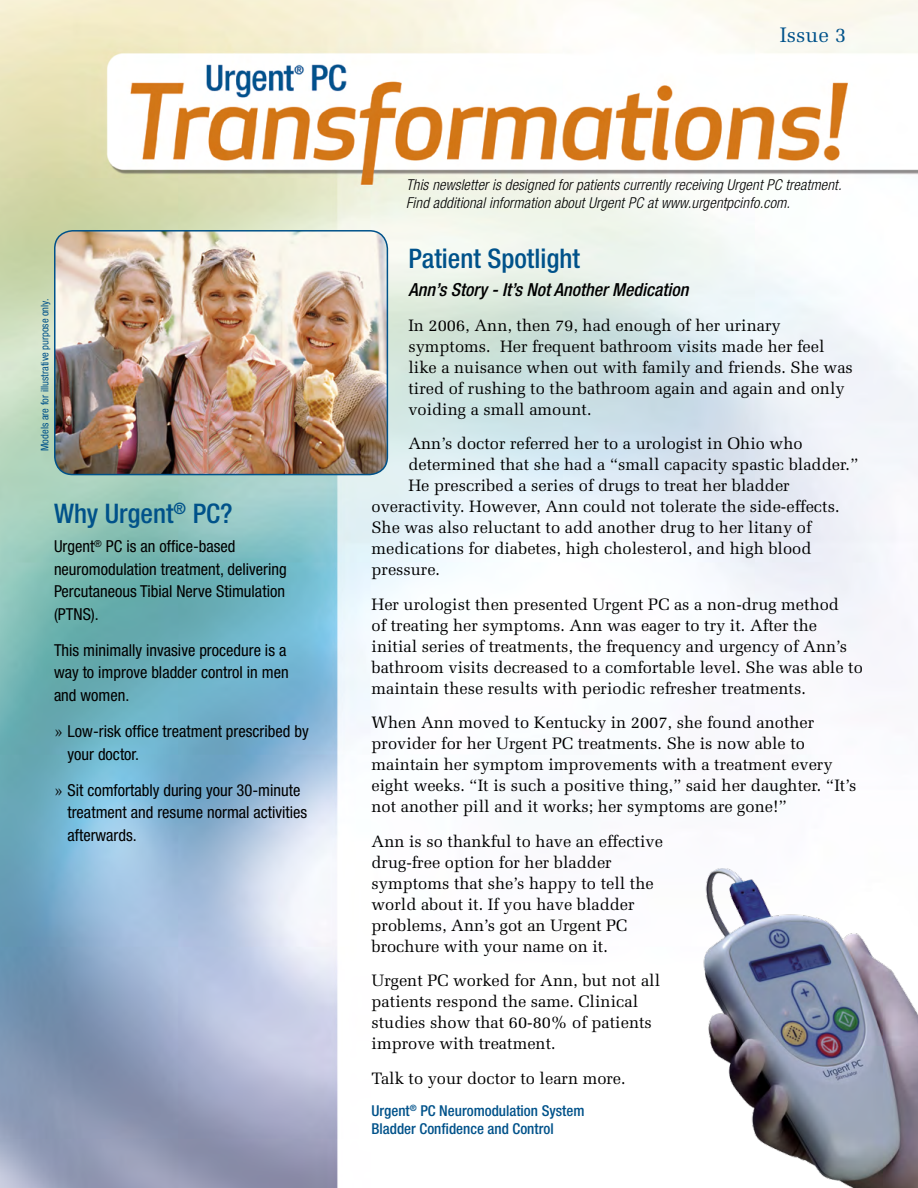
<style>
.page{position:relative;width:918px;height:1188px;background:#fff}
.page>*{position:absolute;margin:0;border:0;box-sizing:border-box;transform-origin:0 0}
.t1{font:500 condensed 27px "Helvetica Neue LT Std";color:#00528a}
.t2{font:21px "Melior LT Std";color:#00528a}
.t3{font:italic 500 condensed 18px "Helvetica Neue LT Std";color:#000}
.t4{font:16.5px/21px "Melior LT Std";color:#000}
.t5{font:condensed 16.5px/22.5px "Helvetica Neue LT Std";color:#000}
.t6{font:italic 300 condensed 15px/18px "Helvetica Neue LT Std";letter-spacing:.01em;color:#000}
.t7{font:500 condensed 15px/18px "Helvetica Neue LT Std";color:#00528a}
.t8{font:condensed 10.5px "Helvetica Neue LT Std";color:#00528a}
.s1{font-family:"Melior LT Std";font-stretch:normal}
</style>
<div class="page">
<img style="left:0;top:0;width:918px;height:1188px">
<img style="left:692px;top:855px;width:226px;height:333px">
<img style="left:55px;top:231px;width:332px;height:244px">
<div style="left:54px;top:230px;width:334px;height:245px;border:2px solid #00528a;border-radius:18px"></div>
<p class="t8" style="left:39px;top:451px;width:154px;rotate:-90deg">Models are for illustrative purpose only.</p>
<h1 class="t1" style="left:54px;top:498px;width:180px">Why Urgent<sup>®</sup> PC?</h1>
<p class="t5" style="left:54px;top:535px;width:234px">Urgent<sup>®</sup> PC is an office-based neuromodulation treatment, delivering<br>Percutaneous Tibial Nerve Stimulation (PTNS).</p>
<p class="t5" style="left:54px;top:639px;width:236px">This minimally invasive procedure is a way to improve bladder control in men and women.</p>
<p class="t5" style="left:68px;top:720px;width:243px;text-indent:-13px"><span class="s1">»</span> Low-risk office treatment prescribed by your doctor.</p>
<p class="t5" style="left:68px;top:778px;width:241px;text-indent:-13px"><span class="s1">»</span> Sit comfortably during your 30-minute treatment and resume normal activities afterwards.</p>
<p class="t2" style="left:780px;top:22px;width:68px">Issue 3</p>
<p class="t6" style="left:406px;top:176px;width:437px">This newsletter is designed for patients currently receiving Urgent PC treatment.<br>Find additional information about Urgent PC at www.urgentpcinfo.com.</p>
<h1 class="t1" style="left:408px;top:242px;width:173px">Patient Spotlight</h1>
<p class="t3" style="left:408px;top:279px;width:282px">Ann’s Story - It’s Not Another Medication</p>
<p class="t4" style="left:408px;top:314px;width:446px">In 2006, Ann, then 79, had enough of her urinary symptoms. Her frequent bathroom visits made her feel like a nuisance when out with family and friends. She was tired of rushing to the bathroom again and again and only voiding a small amount.</p>
<p class="t4" style="left:408px;top:433px;width:396px">Ann’s doctor referred her to a urologist in Ohio who</p>
<p class="t4" style="left:408px;top:454px;width:452px">determined that she had a “small capacity spastic bladder.”</p>
<p class="t4" style="left:408px;top:475px;width:383px">He prescribed a series of drugs to treat her bladder</p>
<p class="t4" style="left:372px;top:496px;width:470px">overactivity. However, Ann could not tolerate the side-effects.</p>
<p class="t4" style="left:372px;top:517px;width:441px">She was also reluctant to add another drug to her litany of</p>
<p class="t4" style="left:372px;top:538px;width:441px">medications for diabetes, high cholesterol, and high blood</p>
<p class="t4" style="left:372px;top:559px;width:70px">pressure.</p>
<p class="t4" style="left:372px;top:594px;width:493px">Her urologist then presented Urgent PC as a non-drug method<br>of treating her symptoms. Ann was eager to try it. After the initial series of treatments, the frequency and urgency of Ann’s bathroom visits decreased to a comfortable level. She was able to maintain these results with periodic refresher treatments.</p>
<p class="t4" style="left:372px;top:712px;width:486px">When Ann moved to Kentucky in 2007, she found another provider for her Urgent PC treatments. She is now able to maintain her symptom improvements with a treatment every eight weeks. “It is such a positive thing,” said her daughter. “It’s not another pill and it works; her symptoms are gone!”</p>
<p class="t4" style="left:372px;top:831px;width:293px">Ann is so thankful to have an effective drug-free option for her bladder symptoms that she’s happy to tell the world about it. If you have bladder problems, Ann’s got an Urgent PC brochure with your name on it.</p>
<p class="t4" style="left:372px;top:970px;width:290px">Urgent PC worked for Ann, but not all patients respond the same. Clinical studies show that 60-80% of patients improve with treatment.</p>
<p class="t4" style="left:372px;top:1068px;width:256px">Talk to your doctor to learn more.</p>
<p class="t7" style="left:372px;top:1102px;width:214px">Urgent<sup>®</sup> PC Neuromodulation System<br>Bladder Confidence and Control</p>
</div>
